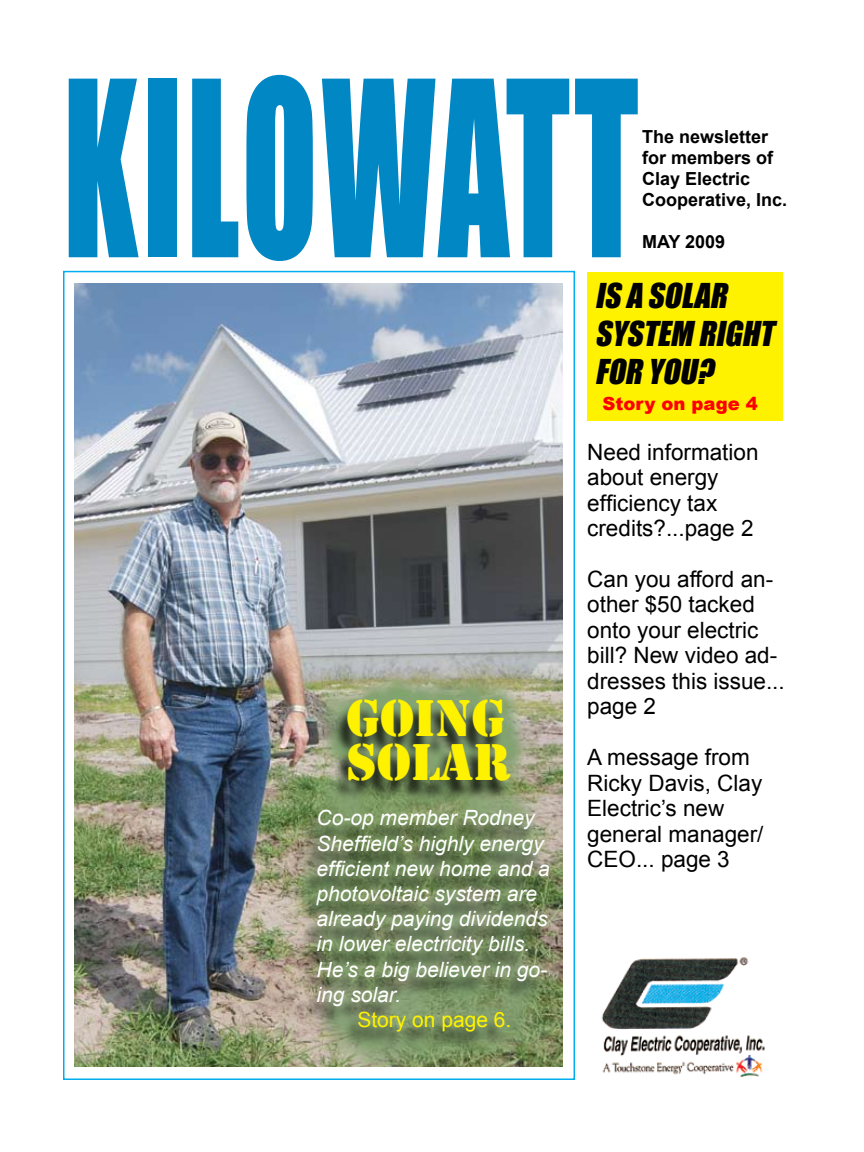
<style>
.page{position:relative;width:864px;height:1152px;background:#fff}
.page>*{position:absolute;margin:0;border:0;box-sizing:border-box;transform-origin:0 0}
.t1{font:226.05px "Impact";letter-spacing:.03em;color:#0087c4;scale:.62 1}
.t2{font:48px/43.5px "Stencil Std";color:#fff200}
.t3{font:italic 31.5px/37.8px "Impact";color:#000}
.t4{font:22.5px/25.5px "Arial";color:#000}
.t5{font:italic 21px/25.2px "Arial";color:#fff}
.t6{font:21px "Arial";color:#fff200}
.t7{font:700 18px/21px "Arial";color:#000}
.t8{font:900 18px "Arial";color:#f00}
</style>
<div class="page">
<img style="left:601px;top:957px;width:164px;height:121px">
<div style="left:587px;top:272px;width:196px;height:149px;background:#fff200"></div>
<img style="left:74px;top:283px;width:489px;height:783px">
<div style="left:332px;top:704px;width:254px;height:130px;background:#000;opacity:.75"></div>
<div style="left:300px;top:815px;width:289px;height:252px;background:#000;opacity:.75"></div>
<h1 class="t1" style="left:63px;top:-7px;width:930px">KILOWATT</h1>
<p class="t7" style="left:642px;top:127px;width:147px">The newsletter for members of<br>Clay Electric<br>Cooperative, Inc.</p>
<p class="t7" style="left:642px;top:232px;width:85px">MAY 2009</p>
<h3 class="t3" style="left:595px;top:276px;width:188px">IS A SOLAR<br>SYSTEM RIGHT<br>FOR YOU?</h3>
<h2 class="t2" style="left:347px;top:697px;width:166px">GOING<br>SOLAR</h2>
<p class="t5" style="left:317px;top:806px;width:235px">Co-op member Rodney<br>Sheffield’s highly energy efficient new home and a photovoltaic system are already paying dividends in lower electricity bills.<br>He’s a big believer in go&shy;ing solar.</p>
<p class="t6" style="left:357px;top:1006px;width:156px">Story on page 6.</p>
<p class="t8" style="left:603px;top:391px;width:157px">Story on page 4</p>
<p class="t4" style="left:587px;top:439px;width:173px">Need information about energy efficiency tax credits?...page 2</p>
<p class="t4" style="left:587px;top:567px;width:199px">Can you afford an&shy;other $50 tacked onto your electric bill? New video ad&shy;dresses this issue... page 2</p>
<p class="t4" style="left:587px;top:745px;width:178px">A message from<br>Ricky Davis, Clay<br>Electric’s new general manager/<br>CEO... page 3</p>
</div>
